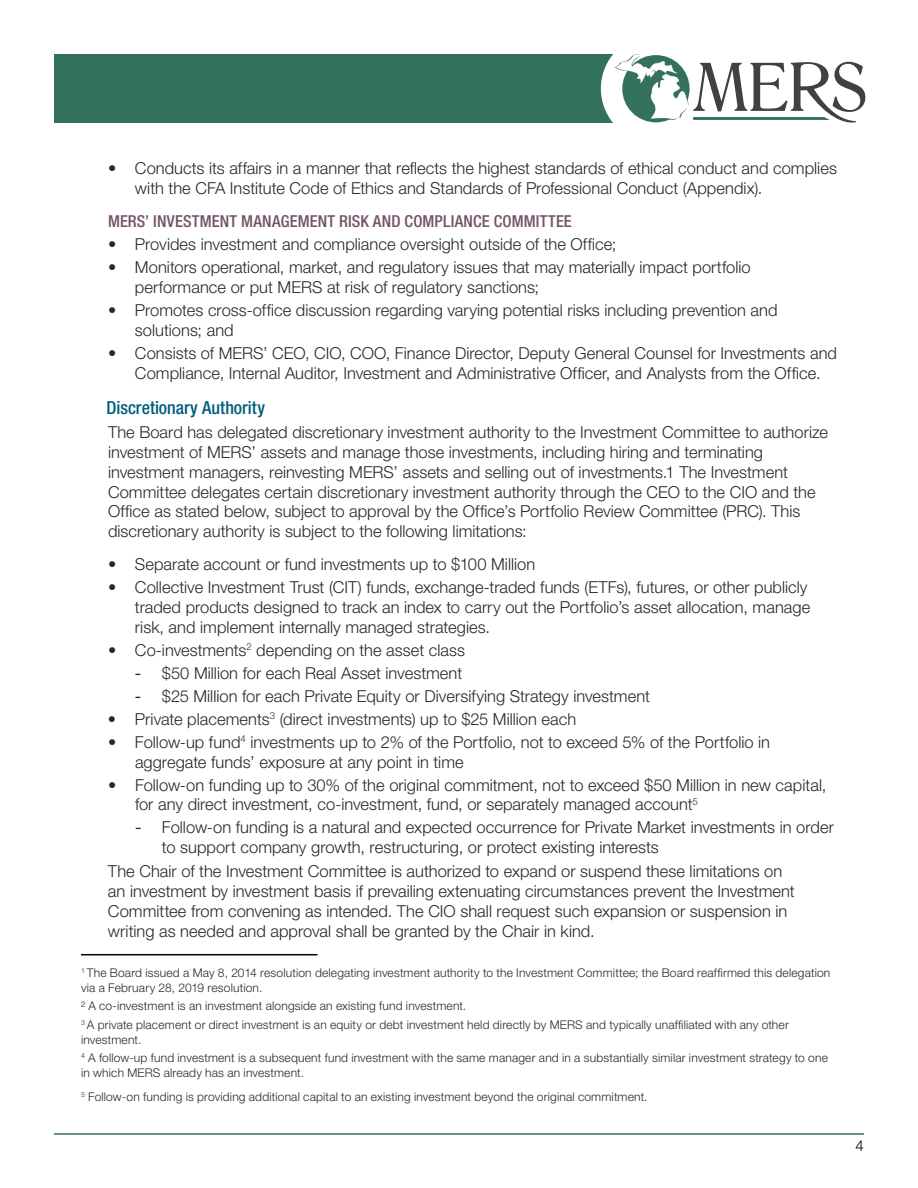
<style>
.page{position:relative;width:918px;height:1188px;background:#fff}
.page>*{position:absolute;margin:0;border:0;box-sizing:border-box;transform-origin:0 0}
.t1{font:500 condensed 18px "Helvetica Neue LT Std";color:#005d7e}
.t2{font:300 16.5px/19.8px "Helvetica Neue LT Std";color:#292829}
.t3{font:500 condensed 16.5px "Helvetica Neue LT Std";letter-spacing:.01em;color:#735368}
.t4{font:300 15px "Helvetica Neue LT Std";color:#000}
.t5{font:300 12px/18.8px "Helvetica Neue LT Std";letter-spacing:.015em;color:#292829}
.s1{font-weight:100;font-stretch:condensed}
.s2{font-weight:400}
</style>
<div class="page">
<hr style="left:54px;top:1133px;width:810px;height:2px;background:#34715b">
<div style="left:54px;top:54px;width:582px;height:69px;background:#34715b"></div>
<div style="left:601px;top:34px;width:109px;height:109px;background:#fff;border-radius:50%"></div>
<svg style="left:614px;top:54px;width:251px;height:69px"></svg>
<hr style="left:81px;top:954px;width:237px;height:1px;background:#000">
<p class="t2" style="left:135px;top:158px;width:703px;text-indent:-27px"><span class="s1">•</span> Conducts its affairs in a manner that reflects the highest standards of ethical conduct and complies with the CFA Institute Code of Ethics and Standards of Professional Conduct (Appendix).</p>
<p class="t3" style="left:108px;top:212px;width:465px">MERS’ INVESTMENT MANAGEMENT RISK AND COMPLIANCE COMMITTEE</p>
<p class="t2" style="left:108px;top:234px;width:510px"><span class="s1">•</span> Provides investment and compliance oversight outside of the Office;</p>
<p class="t2" style="left:135px;top:257px;width:617px;text-indent:-27px"><span class="s1">•</span> Monitors operational, market, and regulatory issues that may materially impact portfolio performance or put MERS at risk of regulatory sanctions;</p>
<p class="t2" style="left:135px;top:300px;width:644px;text-indent:-27px"><span class="s1">•</span> Promotes cross-office discussion regarding varying potential risks including prevention and solutions; and</p>
<p class="t2" style="left:135px;top:343px;width:704px;text-indent:-27px"><span class="s1">•</span> Consists of MERS’ CEO, CIO, COO, Finance Director, Deputy General Counsel for Investments and<br>Compliance, Internal Auditor, Investment and Administrative Officer, and Analysts from the Office.</p>
<p class="t1" style="left:107px;top:397px;width:160px">Discretionary Authority</p>
<p class="t2" style="left:108px;top:422px;width:722px">The Board has delegated discretionary investment authority to the Investment Committee to authorize investment of MERS’ assets and manage those investments, including hiring and terminating investment managers, reinvesting MERS’ assets and selling out of investments.1 The Investment Committee delegates certain discretionary investment authority through the CEO to the CIO and the Office as stated below, subject to approval by the Office’s Portfolio Review Committee (PRC). This discretionary authority is subject to the following limitations:</p>
<p class="t2" style="left:108px;top:554px;width:429px"><span class="s1">•</span> Separate account or fund investments up to $100 Million</p>
<p class="t2" style="left:135px;top:577px;width:677px;text-indent:-27px"><span class="s1">•</span> Collective Investment Trust (CIT) funds, exchange-traded funds (ETFs), futures, or other publicly traded products designed to track an index to carry out the Portfolio’s asset allocation, manage risk, and implement internally managed strategies.</p>
<p class="t2" style="left:108px;top:640px;width:359px"><span class="s1">•</span> Co-investments<sup>2</sup> depending on the asset class</p>
<p class="t2" style="left:135px;top:663px;width:329px"><span class="s2">-</span> $50 Million for each Real Asset investment</p>
<p class="t2" style="left:135px;top:686px;width:517px"><span class="s2">-</span> $25 Million for each Private Equity or Diversifying Strategy investment</p>
<p class="t2" style="left:108px;top:709px;width:470px"><span class="s1">•</span> Private placements<sup>3</sup> (direct investments) up to $25 Million each</p>
<p class="t2" style="left:135px;top:732px;width:637px;text-indent:-27px"><span class="s1">•</span> Follow-up fund<sup>4</sup> investments up to 2% of the Portfolio, not to exceed 5% of the Portfolio in aggregate funds’ exposure at any point in time</p>
<p class="t2" style="left:135px;top:775px;width:693px;text-indent:-27px"><span class="s1">•</span> Follow-on funding up to 30% of the original commitment, not to exceed $50 Million in new capital, for any direct investment, co-investment, fund, or separately managed account<sup>5</sup></p>
<p class="t2" style="left:162px;top:817px;width:673px;text-indent:-27px"><span class="s2">-</span> Follow-on funding is a natural and expected occurrence for Private Market investments in order to support company growth, restructuring, or protect existing interests</p>
<p class="t2" style="left:108px;top:861px;width:688px">The Chair of the Investment Committee is authorized to expand or suspend these limitations on an investment by investment basis if prevailing extenuating circumstances prevent the Investment Committee from convening as intended. The CIO shall request such expansion or suspension in writing as needed and approval shall be granted by the Chair in kind.</p>
<p class="t5" style="left:81px;top:966px;width:751px;line-height:14.4px"><sup>1</sup> The Board issued a May 8, 2014 resolution delegating investment authority to the Investment Committee; the Board reaffirmed this delegation via a February 28, 2019 resolution.</p>
<p class="t5" style="left:81px;top:997px;width:709px">² A co-investment is an investment alongside an existing fund investment.<br><sup>3</sup> A private placement or direct investment is an equity or debt investment held directly by MERS and typically unaffiliated with any other</p>
<p class="t5" style="left:81px;top:1030px;width:749px">investment.<br><sup>4</sup> A follow-up fund investment is a subsequent fund investment with the same manager and in a substantially similar investment strategy to one</p>
<p class="t5" style="left:81px;top:1060px;width:568px;line-height:24.2px">in which MERS already has an investment.<br><sup>5</sup> Follow-on funding is providing additional capital to an existing investment beyond the original commitment.</p>
<p class="t4" style="left:856px;top:1136px;width:10px">4</p>
</div>
